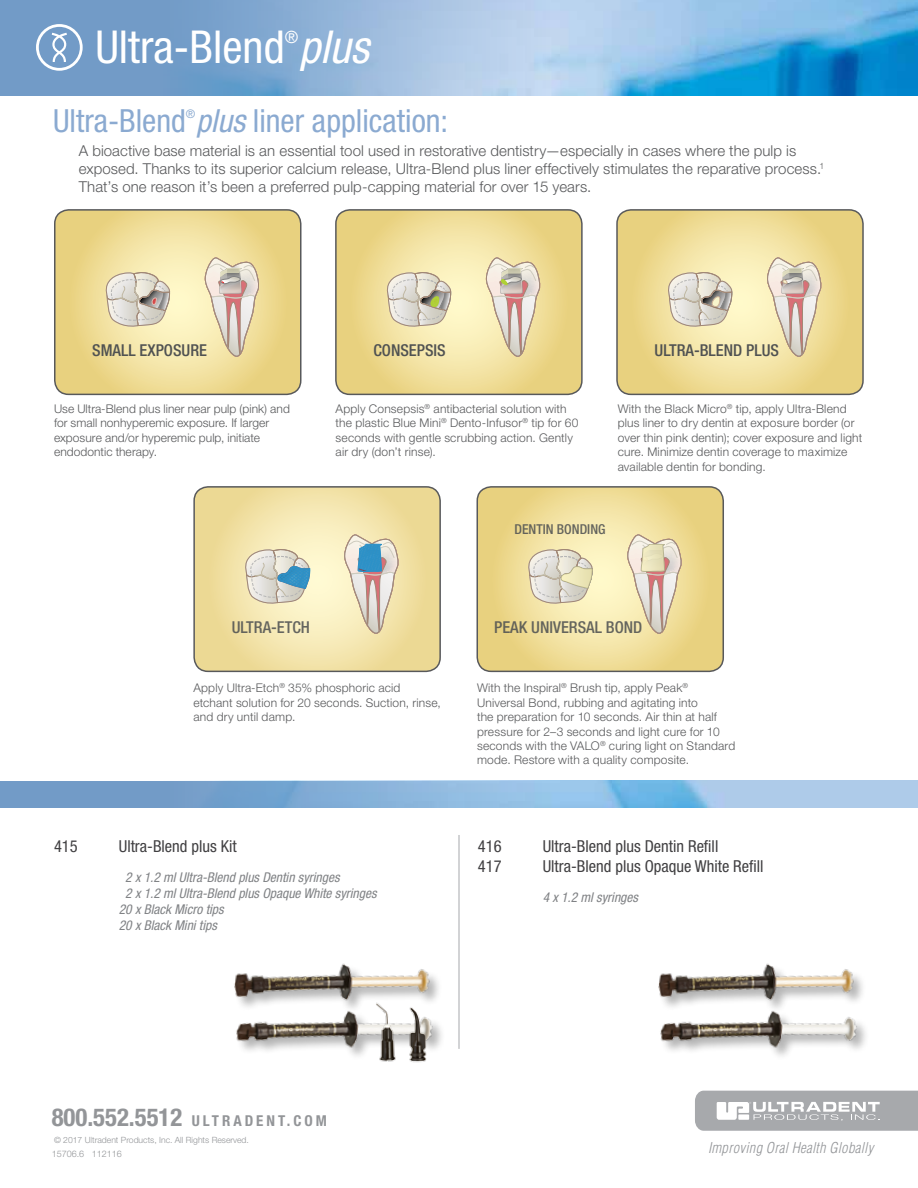
<style>
.page{position:relative;width:918px;height:1188px;background:#fff}
.page>*{position:absolute;margin:0;border:0;box-sizing:border-box;transform-origin:0 0}
.t1{font:condensed 45.45px "Helvetica Neue LT Std";color:#fff}
.t2{font:condensed 31.95px "Helvetica Neue LT Std";color:#8baad1}
.t3{font:condensed 16.95px "Helvetica Neue LT Std";color:#fff}
.t4{font:condensed 16.5px "Helvetica Neue LT Std";color:#414042}
.t5{font:500 condensed 16.35px "Helvetica Neue LT Std";color:#505252}
.t6{font:500 condensed 16.35px "Helvetica Neue LT Std";color:rgb(80 82 82/.88)}
.t7{font:300 15px/18px "Helvetica Neue LT Std";letter-spacing:.005em;color:#58595b}
.t8{font:700 condensed 15px "Helvetica Neue LT Std";letter-spacing:.2em;color:#939598}
.t9{font:italic 300 condensed 14.55px "Helvetica LT Std";letter-spacing:.02em;color:#939598}
.t10{font:500 condensed 13.65px "Helvetica Neue LT Std";color:rgb(80 82 82/.88)}
.t11{font:italic condensed 13.5px "Helvetica Neue LT Std";color:#808285}
.t12{font:300 12px/14.4px "Helvetica Neue LT Std";letter-spacing:.015em;color:#58595b}
.t13{font:condensed 11.85px "Helvetica Neue LT Std";color:#8baad1}
.t14{font:300 9px "Helvetica Neue LT Std";color:#939598}
.t15{font:300 8.55px "Helvetica Neue LT Std";color:#939598}
.s1{font-style:italic}
.s2{font-size:24.75px}
</style>
<div class="page">
<img style="left:0;top:781px;width:918px;height:27px">
<svg style="left:55px;top:212px;width:246px;height:182px"></svg>
<svg style="left:105px;top:272px;width:65px;height:57px"></svg>
<svg style="left:205px;top:256px;width:54px;height:120px"></svg>
<div style="left:54px;top:209px;width:248px;height:186px;border:2px solid #58595b;border-radius:14px"></div>
<svg style="left:336px;top:210px;width:246px;height:184px"></svg>
<svg style="left:386px;top:272px;width:65px;height:57px"></svg>
<svg style="left:486px;top:256px;width:54px;height:120px"></svg>
<div style="left:335px;top:209px;width:248px;height:186px;border:2px solid #58595b;border-radius:14px"></div>
<svg style="left:617px;top:210px;width:246px;height:184px"></svg>
<svg style="left:667px;top:272px;width:65px;height:57px"></svg>
<svg style="left:767px;top:256px;width:54px;height:120px"></svg>
<div style="left:616px;top:209px;width:248px;height:186px;border:2px solid #58595b;border-radius:14px"></div>
<img style="left:236px;top:1014px;width:206px;height:40px">
<img style="left:660px;top:1014px;width:206px;height:40px">
<img style="left:234px;top:963px;width:205px;height:44px">
<img style="left:658px;top:963px;width:205px;height:44px">
<img style="left:362px;top:994px;width:52px;height:68px">
<img style="left:392px;top:998px;width:49px;height:65px">
<svg style="left:196px;top:487px;width:244px;height:184px"></svg>
<svg style="left:244px;top:549px;width:66px;height:57px"></svg>
<svg style="left:344px;top:533px;width:55px;height:120px"></svg>
<div style="left:193px;top:486px;width:248px;height:186px;border:2px solid #58595b;border-radius:14px"></div>
<svg style="left:477px;top:487px;width:246px;height:184px"></svg>
<svg style="left:528px;top:549px;width:65px;height:57px"></svg>
<svg style="left:627px;top:533px;width:55px;height:120px"></svg>
<div style="left:477px;top:486px;width:247px;height:186px;border:2px solid #58595b;border-radius:14px"></div>
<img style="left:0;top:0;width:918px;height:95px">
<svg style="left:695px;top:1091px;width:223px;height:40px"></svg>
<hr style="left:459px;top:835px;width:1px;height:214px;background:#a7a9ac">
<svg style="left:36px;top:24px;width:47px;height:47px"></svg>
<h3 class="t3" style="left:285px;top:27px;width:15px">®</h3>
<h1 class="t1" style="left:95px;top:21px;width:275px">Ultra-Blend <span class="s1">plus</span></h1>
<p class="t13" style="left:186px;top:107px;width:11px">®</p>
<h2 class="t2" style="left:53px;top:103px;width:397px">Ultra-Blend <span class="s1">plus</span> liner application:</h2>
<p class="t7" style="left:79px;top:141px;width:747px">A bioactive base material is an essential tool used in restorative dentistry—especially in cases where the pulp is exposed. Thanks to its superior calcium release, Ultra-Blend plus liner effectively stimulates the reparative process.<sup>1<br></sup>That’s one reason it’s been a preferred pulp-capping material for over 15 years.</p>
<h3 class="t5" style="left:92px;top:341px;width:116px">SMALL EXPOSURE</h3>
<h3 class="t5" style="left:373px;top:341px;width:74px">CONSEPSIS</h3>
<h3 class="t5" style="left:655px;top:341px;width:126px">ULTRA-BLEND PLUS</h3>
<p class="t12" style="left:54px;top:401px;width:237px">Use Ultra-Blend plus liner near pulp (pink) and for small nonhyperemic exposure. If larger exposure and/or hyperemic pulp, initiate endodontic therapy.</p>
<p class="t12" style="left:336px;top:401px;width:244px">Apply Consepsis<sup>®</sup> antibacterial solution with the plastic Blue Mini<sup>®</sup> Dento-Infusor<sup>®</sup> tip for 60 seconds with gentle scrubbing action. Gently air dry (don’t rinse).</p>
<p class="t12" style="left:618px;top:401px;width:246px">With the Black Micro<sup>®</sup> tip, apply Ultra-Blend plus liner to dry dentin at exposure border (or over thin pink dentin); cover exposure and light cure. Minimize dentin coverage to maximize available dentin for bonding.</p>
<p class="t10" style="left:514px;top:521px;width:93px">DENTIN BONDING</p>
<h3 class="t6" style="left:232px;top:618px;width:80px">ULTRA-ETCH</h3>
<h3 class="t6" style="left:494px;top:618px;width:150px">PEAK UNIVERSAL BOND</h3>
<p class="t12" style="left:193px;top:681px;width:249px">Apply Ultra-Etch<sup>®</sup> 35% phosphoric acid etchant solution for 20 seconds. Suction, rinse, and dry until damp.</p>
<p class="t12" style="left:477px;top:681px;width:260px">With the Inspiral<sup>®</sup> Brush tip, apply Peak<sup>® </sup>Universal Bond, rubbing and agitating into<br>the preparation for 10 seconds. Air thin at half pressure for 2–3 seconds and light cure for 10 seconds with the VALO<sup>®</sup> curing light on Standard mode. Restore with a quality composite.</p>
<h3 class="t4" style="left:54px;top:837px;width:25px">415</h3>
<h3 class="t4" style="left:119px;top:837px;width:119px">Ultra-Blend plus Kit</h3>
<p class="t11" style="left:125px;top:869px;width:216px">2 x 1.2 ml Ultra-Blend plus Dentin syringes</p>
<p class="t11" style="left:125px;top:886px;width:253px">2 x 1.2 ml Ultra-Blend plus Opaque White syringes</p>
<p class="t11" style="left:119px;top:902px;width:106px">20 x Black Micro tips</p>
<p class="t11" style="left:119px;top:918px;width:100px">20 x Black Mini tips</p>
<p class="t8" style="left:52px;top:1111px;width:277px"><span class="s2">800.552.5512</span> ULTRADENT.COM</p>
<p class="t15" style="left:54px;top:1135px;width:196px">© 2017 Ultradent Products, Inc. All Rights Reserved.</p>
<p class="t14" style="left:52px;top:1148px;width:72px">15706.6 112116</p>
<h3 class="t4" style="left:478px;top:837px;width:25px">416</h3>
<h3 class="t4" style="left:543px;top:837px;width:177px">Ultra-Blend plus Dentin Refill</h3>
<h3 class="t4" style="left:478px;top:857px;width:25px">417</h3>
<h3 class="t4" style="left:543px;top:857px;width:222px">Ultra-Blend plus Opaque White Refill</h3>
<p class="t11" style="left:543px;top:889px;width:97px">4 x 1.2 ml syringes</p>
<p class="t9" style="left:708px;top:1138px;width:167px">Improving Oral Health Globally</p>
</div>
